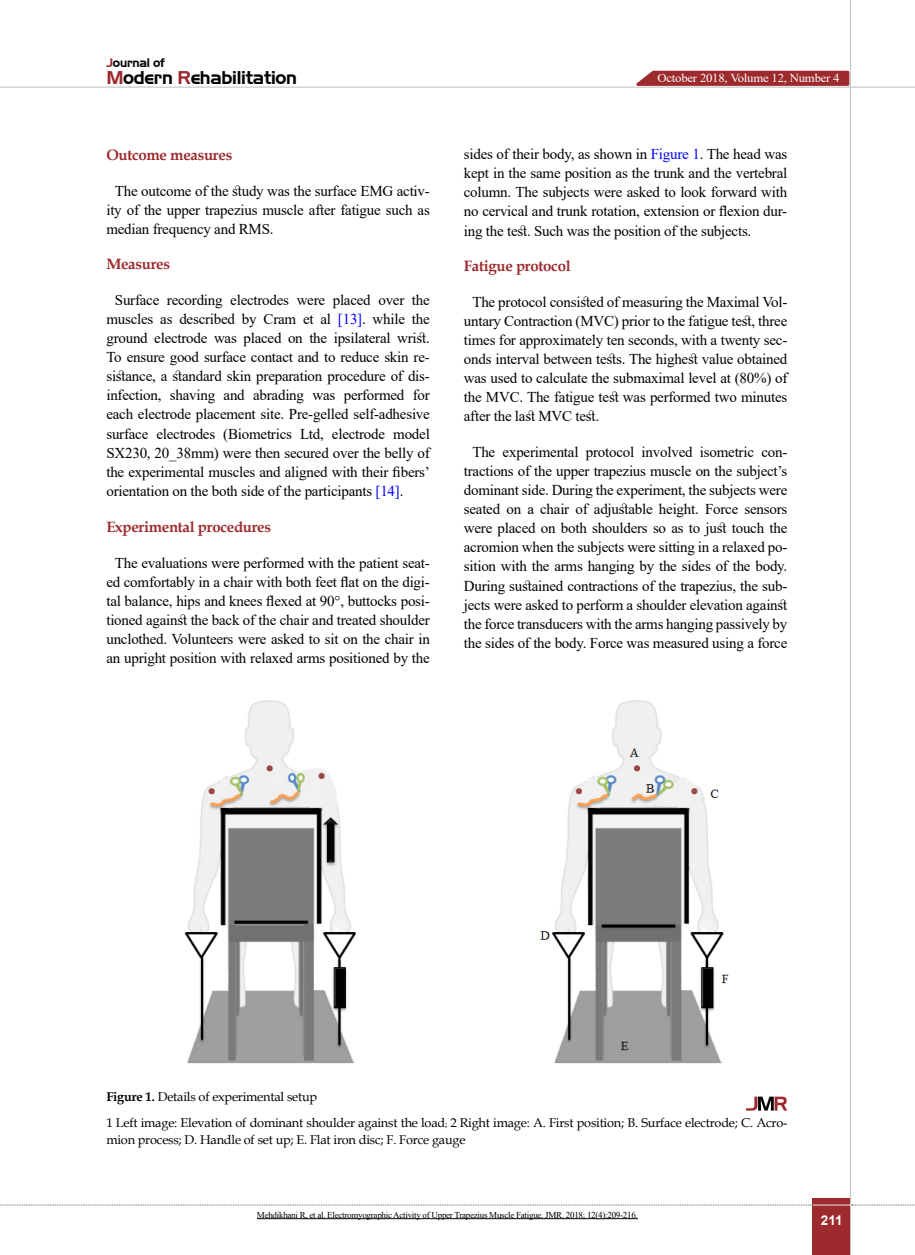
<style>
.page{position:relative;width:915px;height:1255px;background:#fff}
.page>*{position:absolute;margin:0;border:0;box-sizing:border-box;transform-origin:0 0}
.t1{font:18px "Aero Regular SWFTE";letter-spacing:-.015em;color:#000}
.t2{font:15px/19px "Times New Roman";letter-spacing:-.015em;color:#000;text-align:justify}
.t3{font:700 15px "Book Antiqua";letter-spacing:-.02em;color:#9d2a2d}
.t4{font:700 13.5px "Arial";color:#fff}
.t5{font:12.75px/26.2px "Book Antiqua";letter-spacing:-.015em;color:#000}
.t6{font:12.15px "Times New Roman";letter-spacing:-.015em;color:#fff;scale:1.05 1}
.t7{font:12px "Aero Regular SWFTE";letter-spacing:-.015em;color:#000}
.t8{font:9px "Times New Roman";letter-spacing:-.03em;color:#000}
.s1{color:#9d2a2d}
.s2{color:#00f}
.s3{font-weight:700}
.s4{font-family:"Adobe Arabic"}
</style>
<div class="page">
<div style="left:812px;top:1198px;width:38px;height:56px;background:#9d2a2d"></div>
<hr style="left:849px;top:0;width:1px;height:1254px;background:#c2c4c6">
<hr style="left:0;top:87px;width:914px;height:1px;background:#c2c4c6">
<hr style="left:812px;top:1204px;width:38px;height:1px;background:#ebebec">
<svg style="left:0;top:1204px;width:812px;height:1px"></svg>
<svg style="left:851px;top:1204px;width:64px;height:1px"></svg>
<img style="left:173px;top:700px;width:183px;height:364px">
<img style="left:540px;top:700px;width:189px;height:364px">
<svg style="left:746px;top:1096px;width:41px;height:14px"></svg>
<hr style="left:257px;top:1218px;width:380px;height:1px;background:#000">
<svg style="left:629px;top:69px;width:221px;height:18px;background:#b05658"></svg>
<p class="t7" style="left:106px;top:55px;width:60px"><span class="s1">J</span>ournal of</p>
<p class="t1" style="left:106px;top:67px;width:192px"><span class="s1">M</span>odern <span class="s1">R</span>ehabilitation</p>
<p class="t3" style="left:106px;top:144px;width:127px">Outcome measures</p>
<p class="t2" style="left:106px;top:181px;width:325px;text-indent:9px">The outcome of the study was the surface EMG activ&shy;ity of the upper trapezius muscle after fatigue such as median frequency and RMS.</p>
<p class="t3" style="left:106px;top:254px;width:65px">Measures</p>
<p class="t2" style="left:106px;top:290px;width:325px;text-indent:9px">Surface recording electrodes were placed over the muscles as described by Cram et al <span class="s2">[13]</span>. while the ground electrode was placed on the ipsilateral wrist.<br>To ensure good surface contact and to reduce skin re&shy;sistance, a standard skin preparation procedure of dis&shy;infection, shaving and abrading was performed for each electrode placement site. Pre-gelled self-adhesive surface electrodes (Biometrics Ltd, electrode model SX230, 20_38mm) were then secured over the belly of the experimental muscles and aligned with their fibers’ orientation on the both side of the participants <span class="s2">[14]</span>.</p>
<p class="t3" style="left:106px;top:516px;width:166px">Experimental procedures</p>
<p class="t2" style="left:106px;top:553px;width:325px;text-align:center">The evaluations were performed with the patient seat&shy;ed comfortably in a chair with both feet flat on the digi&shy;tal balance, hips and knees flexed at 90°, buttocks posi&shy;tioned against the back of the chair and treated shoulder unclothed. Volunteers were asked to sit on the chair in an upright position with relaxed arms positioned by the</p>
<p class="t6" style="left:657px;top:69px;width:175px">October 2018, Volume 12, Number 4</p>
<p class="t2" style="left:463px;top:144px;width:325px">sides of their body, as shown in <span class="s2">Figure 1</span>. The head was kept in the same position as the trunk and the vertebral column. The subjects were asked to look forward with no cervical and trunk rotation, extension or flexion dur&shy;ing the test. Such was the position of the subjects.</p>
<p class="t3" style="left:463px;top:255px;width:108px">Fatigue protocol</p>
<p class="t2" style="left:463px;top:291px;width:325px;text-indent:9px">The protocol consisted of measuring the Maximal Vol&shy;untary Contraction (MVC) prior to the fatigue test, three times for approximately ten seconds, with a twenty sec&shy;onds interval between tests. The highest value obtained was used to calculate the submaximal level at (80%) of the MVC. The fatigue test was performed two minutes after the last MVC test.</p>
<p class="t2" style="left:463px;top:442px;width:325px;text-align:center">The experimental protocol involved isometric con&shy;tractions of the upper trapezius muscle on the subject’s dominant side. During the experiment, the subjects were seated on a chair of adjustable height. Force sensors were placed on both shoulders so as to just touch the acromion when the subjects were sitting in a relaxed po&shy;sition with the arms hanging by the sides of the body.<br>During sustained contractions of the trapezius, the sub&shy;jects were asked to perform a shoulder elevation against the force transducers with the arms hanging passively by the sides of the body. Force was measured using a force</p>
<p class="t5" style="left:106px;top:1082px;width:682px"><span class="s3">Figure 1.</span> Details of experimental setup<br>1 Left image: Elevation of dominant shoulder against the load<span class="s4">;</span> 2 Right image: A. First position; B. Surface electrode; C. Acro-</p>
<p class="t5" style="left:106px;top:1125px;width:360px">mion process; D. Handle of set up; E. Flat iron disc; F. Force gauge</p>
<p class="t8" style="left:257px;top:1208px;width:382px">Mehdikhani R, et al. Electromyographic Activity of Upper Trapezius Muscle Fatigue. JMR. 2018; 12(4):209-216.</p>
<p class="t4" style="left:820px;top:1210px;width:23px">211</p>
</div>
